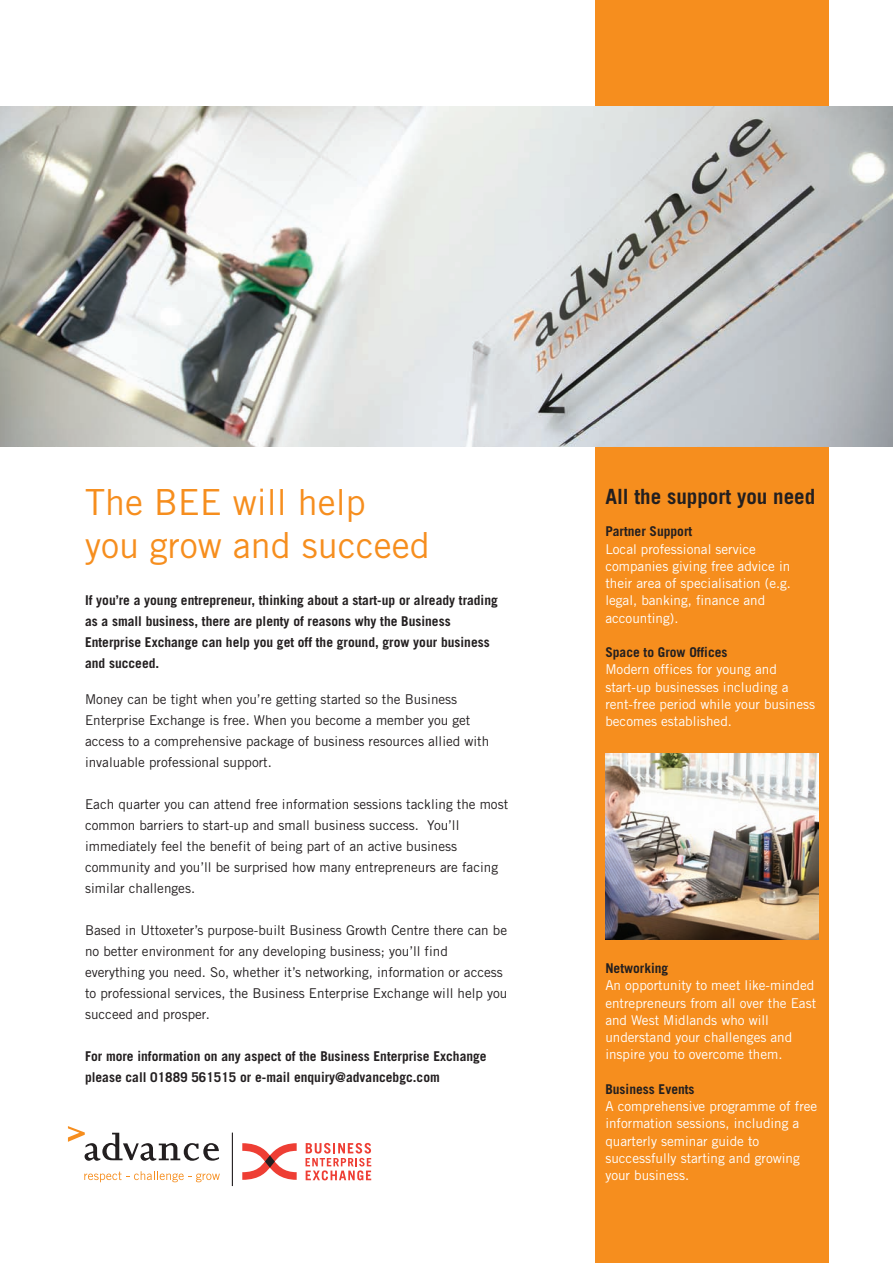
<style>
.page{position:relative;width:893px;height:1263px;background:#fff}
.page>*{position:absolute;margin:0;border:0;box-sizing:border-box;transform-origin:0 0}
.t1{font:36px/43.2px "Trade Gothic";color:#f68e1e}
.t2{font:700 21px "Trade Gothic";color:#231f20}
.t3{font:13.5px/21px "Trade Gothic";color:#231f20}
.t4{font:13.5px/17.2px "Trade Gothic";color:#fff}
.t5{font:700 13.5px/21px "Trade Gothic";color:#231f20}
</style>
<div class="page">
<div style="left:595px;top:0;width:234px;height:1263px;background:#f68e1e"></div>
<svg style="left:68px;top:1126px;width:151px;height:35px"></svg>
<hr style="left:232px;top:1133px;width:1px;height:53px;background:#231f20">
<svg style="left:306px;top:1143px;width:65px;height:37px"></svg>
<svg style="left:242px;top:1143px;width:55px;height:37px"></svg>
<svg style="left:84px;top:1171px;width:136px;height:11px"></svg>
<img style="left:0;top:106px;width:893px;height:340px">
<img style="left:606px;top:754px;width:213px;height:185px">
<h1 class="t1" style="left:85px;top:484px;width:346px">The BEE will help<br>you grow and succeed</h1>
<h2 class="t2" style="left:605px;top:489px;width:211px">All the support you need</h2>
<p class="t5" style="left:605px;top:522px;width:88px">Partner Support</p>
<p class="t4" style="left:605px;top:541px;width:187px">Local professional service companies giving free advice in their area of specialisation (e.g. legal, banking, finance and accounting).</p>
<p class="t5" style="left:605px;top:643px;width:124px">Space to Grow Offices</p>
<p class="t4" style="left:605px;top:662px;width:211px">Modern offices for young and start-up businesses including a rent-free period while your business becomes established.</p>
<p class="t5" style="left:85px;top:591px;width:414px">If you’re a young entrepreneur, thinking about a start-up or already trading as a small business, there are plenty of reasons why the Business Enterprise Exchange can help you get off the ground, grow your business and succeed.</p>
<p class="t3" style="left:85px;top:690px;width:406px">Money can be tight when you’re getting started so the Business Enterprise Exchange is free. When you become a member you get access to a comprehensive package of business resources allied with invaluable professional support.</p>
<p class="t3" style="left:85px;top:795px;width:425px">Each quarter you can attend free information sessions tackling the most common barriers to start-up and small business success. You’ll immediately feel the benefit of being part of an active business community and you’ll be surprised how many entrepreneurs are facing similar challenges.</p>
<p class="t3" style="left:85px;top:921px;width:424px">Based in Uttoxeter’s purpose-built Business Growth Centre there can be no better environment for any developing business; you’ll find everything you need. So, whether it’s networking, information or access to professional services, the Business Enterprise Exchange will help you succeed and prosper.</p>
<p class="t5" style="left:85px;top:1047px;width:403px">For more information on any aspect of the Business Enterprise Exchange please call 01889 561515 or e-mail enquiry@advancebgc.com</p>
<p class="t5" style="left:605px;top:959px;width:64px">Networking</p>
<p class="t4" style="left:605px;top:978px;width:212px">An opportunity to meet like-minded entrepreneurs from all over the East and West Midlands who will understand your challenges and inspire you to overcome them.</p>
<p class="t5" style="left:605px;top:1080px;width:91px">Business Events</p>
<p class="t4" style="left:605px;top:1099px;width:213px">A comprehensive programme of free information sessions, including a quarterly seminar guide to successfully starting and growing your business.</p>
</div>
